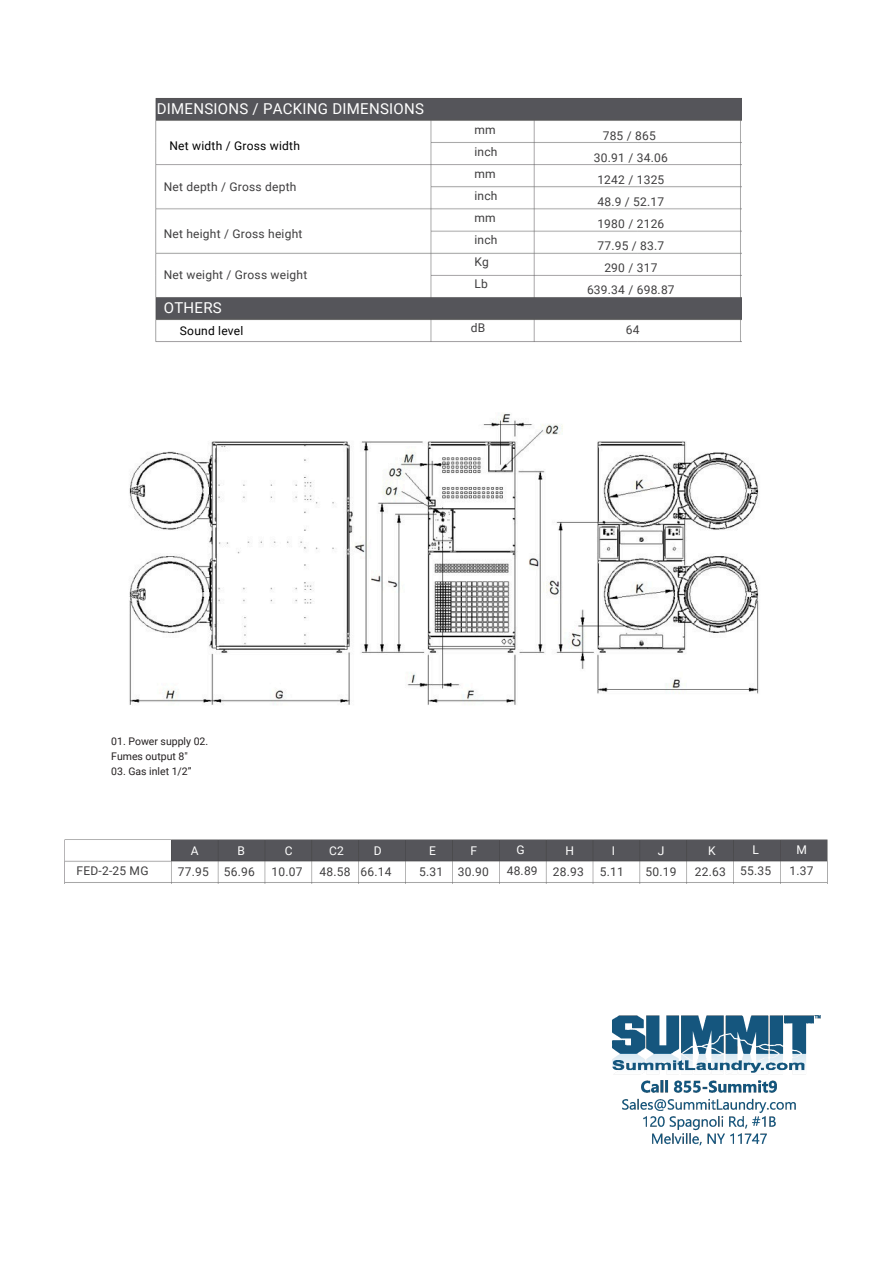
<style>
.page{position:relative;width:894px;height:1264px;background:#fff}
.page>*{position:absolute;margin:0;border:0;box-sizing:border-box;transform-origin:0 0}
.t1{font:15px "Roboto";letter-spacing:.02em;color:#fff}
.t2{font:12px/22px "Roboto";letter-spacing:.02em;color:#3f3e3f;text-align:center}
.t3{font:12px "Roboto";letter-spacing:.02em;color:#000}
.t4{font:10.5px/14.7px "Roboto";color:#231f20}
.s1{color:#fff}
</style>
<div class="page">
<img style="left:64px;top:839px;width:764px;height:44px">
<img style="left:155px;top:98px;width:586px;height:244px">
<img style="left:129px;top:412px;width:630px;height:293px">
<img style="left:612px;top:1015px;width:209px;height:131px">
<h2 class="t1" style="left:157px;top:100px;width:269px">DIMENSIONS / PACKING DIMENSIONS</h2>
<h2 class="t3" style="left:169px;top:139px;width:132px">Net width / Gross width</h2>
<h2 class="t2" style="left:164px;top:176px;width:134px">Net depth / Gross depth</h2>
<h2 class="t2" style="left:164px;top:223px;width:140px">Net height / Gross height</h2>
<h2 class="t2" style="left:164px;top:263px;width:145px">Net weight / Gross weight</h2>
<h2 class="t1" style="left:164px;top:299px;width:59px">OTHERS</h2>
<h2 class="t3" style="left:180px;top:324px;width:65px">Sound level</h2>
<h2 class="t2" style="left:474px;top:119px;width:25px;text-align:left">mm inch mm inch mm inch<br>Kg<br>Lb</h2>
<h2 class="t2" style="left:470px;top:317px;width:16px">dB</h2>
<h2 class="t2" style="left:587px;top:125px;width:89px">785 / 865<br>30.91 / 34.06<br>1242 / 1325<br>48.9 / 52.17<br>1980 / 2126<br>77.95 / 83.7<br>290 / 317<br>639.34 / 698.87</h2>
<h2 class="t2" style="left:625px;top:319px;width:15px">64</h2>
<p class="t4" style="left:111px;top:734px;width:98px">01. Power supply 02.<br>Fumes output 8"</p>
<p class="t4" style="left:111px;top:763px;width:82px">03. Gas inlet 1/2”</p>
<h1 class="t2" style="left:77px;top:859px;width:73px">FED-2-25 MG</h1>
<h3 class="t2" style="left:178px;top:840px;width:32px;line-height:21px"><span class="s1">A<br></span>77.95</h3>
<h3 class="t2" style="left:224px;top:840px;width:32px;line-height:21px"><span class="s1">B<br></span>56.96</h3>
<h3 class="t2" style="left:271px;top:840px;width:32px;line-height:21px"><span class="s1">C<br></span>10.07</h3>
<h3 class="t2" style="left:319px;top:840px;width:32px;line-height:21px"><span class="s1">C2<br></span>48.58</h3>
<h3 class="t2" style="left:360px;top:840px;width:32px;line-height:21px"><span class="s1">D<br></span>66.14</h3>
<h1 class="t2" style="left:419px;top:840px;width:26px;line-height:21px"><span class="s1">E<br></span>5.31</h1>
<h3 class="t2" style="left:457px;top:840px;width:32px;line-height:21px"><span class="s1">F<br></span>30.90</h3>
<h3 class="t2" style="left:506px;top:840px;width:32px;line-height:20.2px"><span class="s1">G<br></span>48.89</h3>
<h3 class="t2" style="left:552px;top:840px;width:32px;line-height:21px"><span class="s1">H<br></span>28.93</h3>
<p class="t2" style="left:599px;top:840px;width:26px;line-height:21px"><span class="s1">I<br></span>5.11</p>
<p class="t2" style="left:645px;top:840px;width:32px;line-height:21px"><span class="s1">J<br></span>50.19</p>
<p class="t2" style="left:694px;top:840px;width:32px;line-height:21px"><span class="s1">K<br></span>22.63</p>
<p class="t2" style="left:739px;top:840px;width:32px;line-height:20.2px"><span class="s1">L<br></span>55.35</p>
<h2 class="t2" style="left:789px;top:840px;width:26px;line-height:20.2px"><span class="s1">M<br></span>1.37</h2>
</div>
